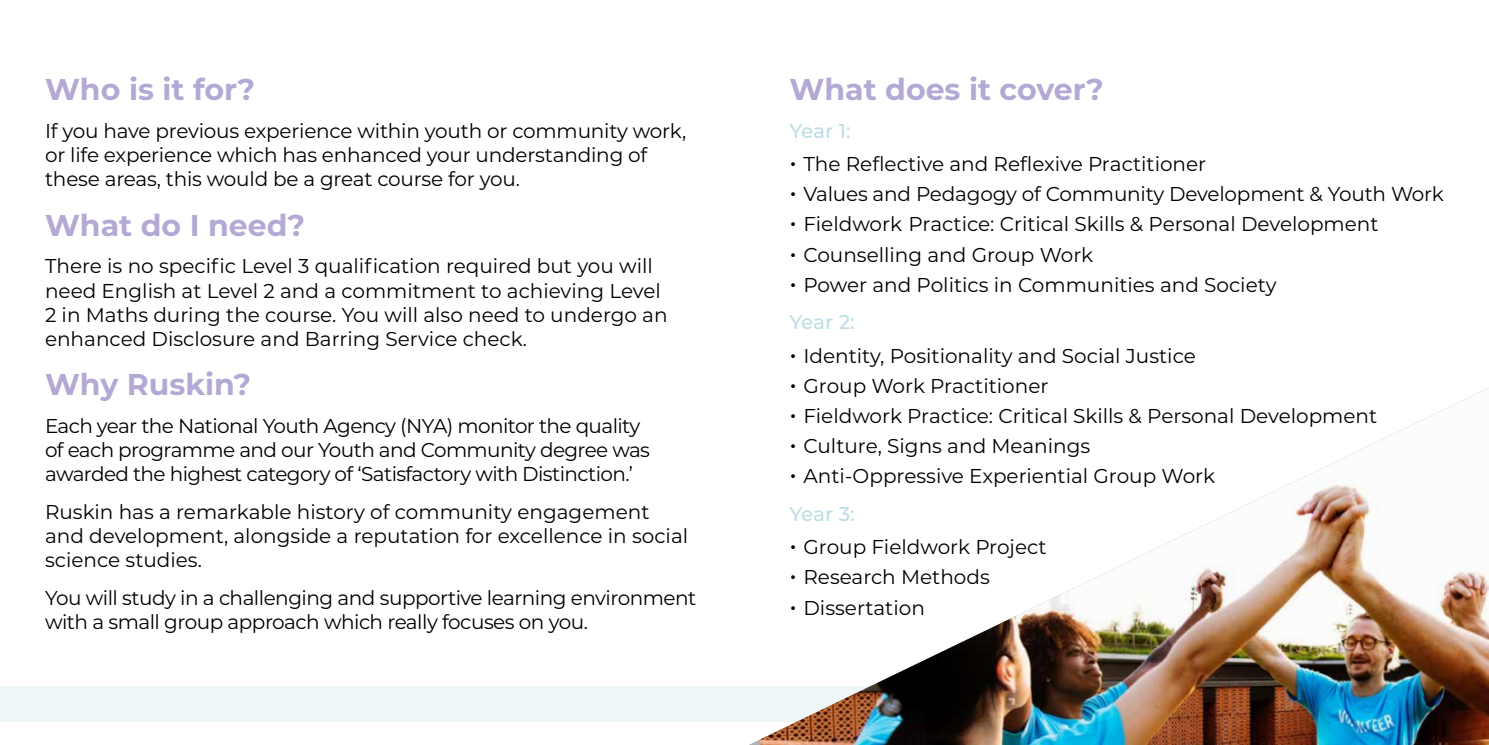
<style>
.page{position:relative;width:1489px;height:745px;background:#fff}
.page>*{position:absolute;margin:0;border:0;box-sizing:border-box;transform-origin:0 0}
.t1{font:700 30px "Montserrat";color:#b4a9d4}
.t2{font:20px/24px "Montserrat";letter-spacing:-.01em;color:#000}
.t3{font:20px/24px "Montserrat";letter-spacing:-.03em;color:#000}
.t4{font:500 20px "Montserrat";color:#bcdee4}
.s1{font-size:25px}
.s2{font-weight:500;color:#bcdee4}
</style>
<div class="page">
<div style="left:0;top:686px;width:1488px;height:35px;background:#eef6f8"></div>
<img style="left:760px;top:388px;width:728px;height:356px">
<h1 class="t1" style="left:45px;top:68px;width:211px">Who is it for?</h1>
<p class="t2" style="left:45px;top:118px;width:642px">If you have previous experience within youth or community work, or life experience which has enhanced your understanding of these areas, this would be a great course for you.</p>
<h1 class="t1" style="left:45px;top:203px;width:262px">What do I need?</h1>
<p class="t2" style="left:45px;top:253px;width:624px">There is no specific Level 3 qualification required but you will need English at Level 2 and a commitment to achieving Level 2 in Maths during the course. You will also need to undergo an enhanced Disclosure and Barring Service check.</p>
<h1 class="t1" style="left:45px;top:363px;width:208px">Why Ruskin?</h1>
<p class="t3" style="left:45px;top:413px;width:606px">Each year the National Youth Agency (NYA) monitor the quality of each programme and our Youth and Community degree was awarded the highest category of ‘Satisfactory with Distinction.’</p>
<p class="t2" style="left:45px;top:499px;width:644px">Ruskin has a remarkable history of community engagement and development, alongside a reputation for excellence in social science studies.</p>
<p class="t2" style="left:45px;top:584px;width:652px">You will study in a challenging and supportive learning environment with a small group approach which really focuses on you.</p>
<h1 class="t1" style="left:789px;top:68px;width:316px">What does it cover?</h1>
<p class="t4" style="left:789px;top:117px;width:63px">Year 1:</p>
<p class="t2" style="left:789px;top:151px;width:418px"><span class="s1">•</span> The Reflective and Reflexive Practitioner</p>
<p class="t2" style="left:789px;top:181px;width:656px"><span class="s1">•</span> Values and Pedagogy of Community Development &amp; Youth Work</p>
<p class="t2" style="left:789px;top:211px;width:590px"><span class="s1">•</span> Fieldwork Practice: Critical Skills &amp; Personal Development</p>
<p class="t2" style="left:789px;top:241px;width:305px"><span class="s1">•</span> Counselling and Group Work</p>
<p class="t2" style="left:789px;top:265px;width:488px;line-height:37.8px"><span class="s1">•</span> Power and Politics in Communities and Society<br><span class="s2">Year 2:</span></p>
<p class="t2" style="left:789px;top:343px;width:408px"><span class="s1">•</span> Identity, Positionality and Social Justice</p>
<p class="t2" style="left:789px;top:373px;width:260px"><span class="s1">•</span> Group Work Practitioner</p>
<p class="t2" style="left:789px;top:403px;width:589px"><span class="s1">•</span> Fieldwork Practice: Critical Skills &amp; Personal Development</p>
<p class="t2" style="left:789px;top:433px;width:302px"><span class="s1">•</span> Culture, Signs and Meanings</p>
<p class="t2" style="left:789px;top:456px;width:427px;line-height:37.8px"><span class="s1">•</span> Anti-Oppressive Experiential Group Work<br><span class="s2">Year 3:</span></p>
<p class="t2" style="left:789px;top:534px;width:259px"><span class="s1">•</span> Group Fieldwork Project</p>
<p class="t2" style="left:789px;top:564px;width:202px"><span class="s1">•</span> Research Methods</p>
<p class="t2" style="left:789px;top:594px;width:137px"><span class="s1">•</span> Dissertation</p>
</div>
